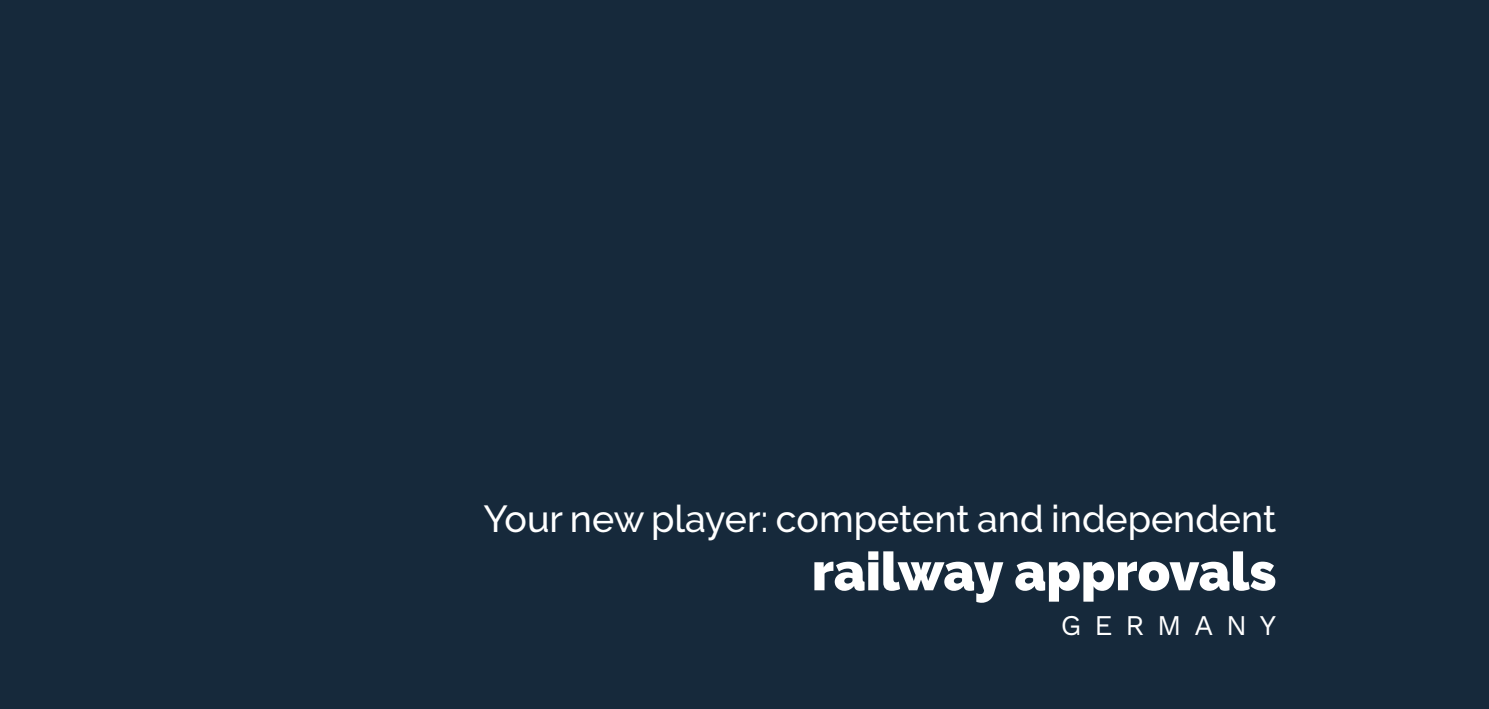
<style>
.page{position:relative;width:1489px;height:709px;background:#fff}
.page>*{position:absolute;margin:0;border:0;box-sizing:border-box;transform-origin:0 0}
.t1{font:900 53.25px "Raleway";color:#fff}
.t2{font:500 37.5px "Raleway";color:#fff}
.t3{font:28.5px "Work Sans";letter-spacing:.45em;color:#fff}
</style>
<div class="page">
<div style="left:0;top:0;width:1488px;height:709px;background:#16293b"></div>
<p class="t2" style="left:483px;top:504px;width:794px">Your new player: competent and independent</p>
<h1 class="t1" style="left:811px;top:540px;width:466px">railway approvals</h1>
<p class="t3" style="left:1060px;top:608px;width:217px">GERMANY</p>
</div>
